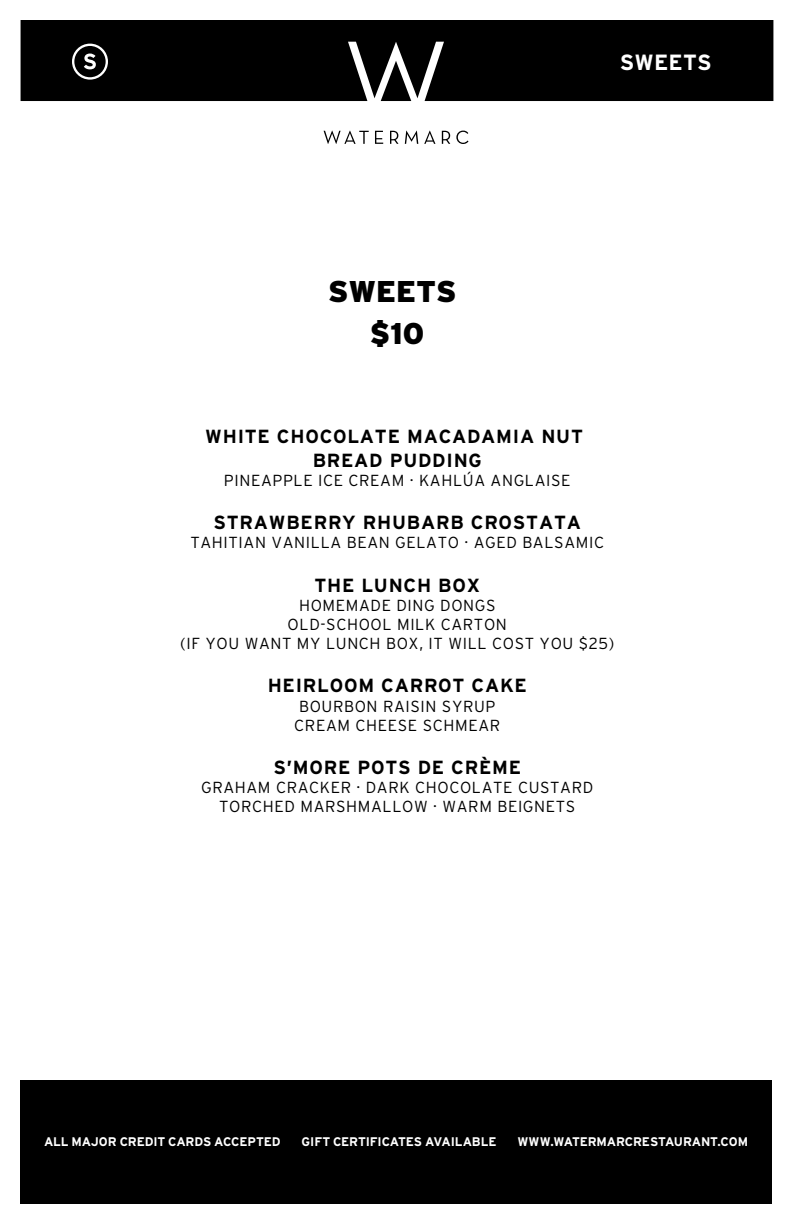
<style>
.page{position:relative;width:792px;height:1224px;background:#fff}
.page>*{position:absolute;margin:0;border:0;box-sizing:border-box;transform-origin:0 0}
.t1{font:900 30px/42px "Interstate";color:#000;text-align:center}
.t2{font:700 22px "Interstate";letter-spacing:.005em;color:#fff}
.t3{font:700 19px/24px "Interstate";letter-spacing:.04em;color:#000;text-align:center}
.t4{font:300 16px/19.2px "Interstate";letter-spacing:.04em;color:#000;text-align:center}
.t5{font:700 12.4px "Interstate";letter-spacing:-.01em;color:#fff}
</style>
<div class="page">
<div style="left:21px;top:20px;width:752px;height:81px;background:#000"></div>
<svg style="left:381px;top:61px;width:30px;height:40px"></svg>
<svg style="left:324px;top:131px;width:45px;height:13px"></svg>
<svg style="left:375px;top:131px;width:8px;height:13px"></svg>
<svg style="left:390px;top:131px;width:9px;height:13px"></svg>
<svg style="left:405px;top:131px;width:13px;height:13px"></svg>
<svg style="left:424px;top:131px;width:11px;height:13px"></svg>
<svg style="left:442px;top:131px;width:8px;height:13px"></svg>
<svg style="left:456px;top:131px;width:13px;height:13px"></svg>
<div style="left:72px;top:44px;width:36px;height:36px;border:2px solid #fff;border-radius:50%"></div>
<svg style="left:84px;top:54px;width:12px;height:15px"></svg>
<div style="left:20px;top:1080px;width:752px;height:124px;background:#000"></div>
<h1 class="t1" style="left:328px;top:271px;width:130px">SWEETS $10</h1>
<h2 class="t2" style="left:620px;top:50px;width:93px">SWEETS</h2>
<p class="t3" style="left:205px;top:424px;width:379px">WHITE CHOCOLATE MACADAMIA NUT<br>BREAD PUDDING</p>
<p class="t4" style="left:224px;top:471px;width:348px">PINEAPPLE ICE CREAM · KAHLÚA ANGLAISE</p>
<p class="t3" style="left:214px;top:510px;width:369px">STRAWBERRY RHUBARB CROSTATA</p>
<p class="t4" style="left:190px;top:533px;width:415px">TAHITIAN VANILLA BEAN GELATO · AGED BALSAMIC</p>
<p class="t3" style="left:314px;top:573px;width:167px">THE LUNCH BOX</p>
<p class="t4" style="left:180px;top:595px;width:436px">HOMEMADE DING DONGS<br>OLD-SCHOOL MILK CARTON<br>(IF YOU WANT MY LUNCH BOX, IT WILL COST YOU $25)</p>
<p class="t3" style="left:268px;top:674px;width:261px">HEIRLOOM CARROT CAKE</p>
<p class="t4" style="left:294px;top:696px;width:207px;text-align:left">BOURBON RAISIN SYRUP<br>CREAM CHEESE SCHMEAR</p>
<p class="t3" style="left:274px;top:755px;width:249px">S’MORE POTS DE CRÈME</p>
<p class="t4" style="left:201px;top:778px;width:394px">GRAHAM CRACKER · DARK CHOCOLATE CUSTARD<br>TORCHED MARSHMALLOW · WARM BEIGNETS</p>
<p class="t5" style="left:44px;top:1134px;width:238px">ALL MAJOR CREDIT CARDS ACCEPTED</p>
<p class="t5" style="left:302px;top:1134px;width:196px">GIFT CERTIFICATES AVAILABLE</p>
<p class="t5" style="left:518px;top:1134px;width:232px">WWW.WATERMARCRESTAURANT.COM</p>
</div>
